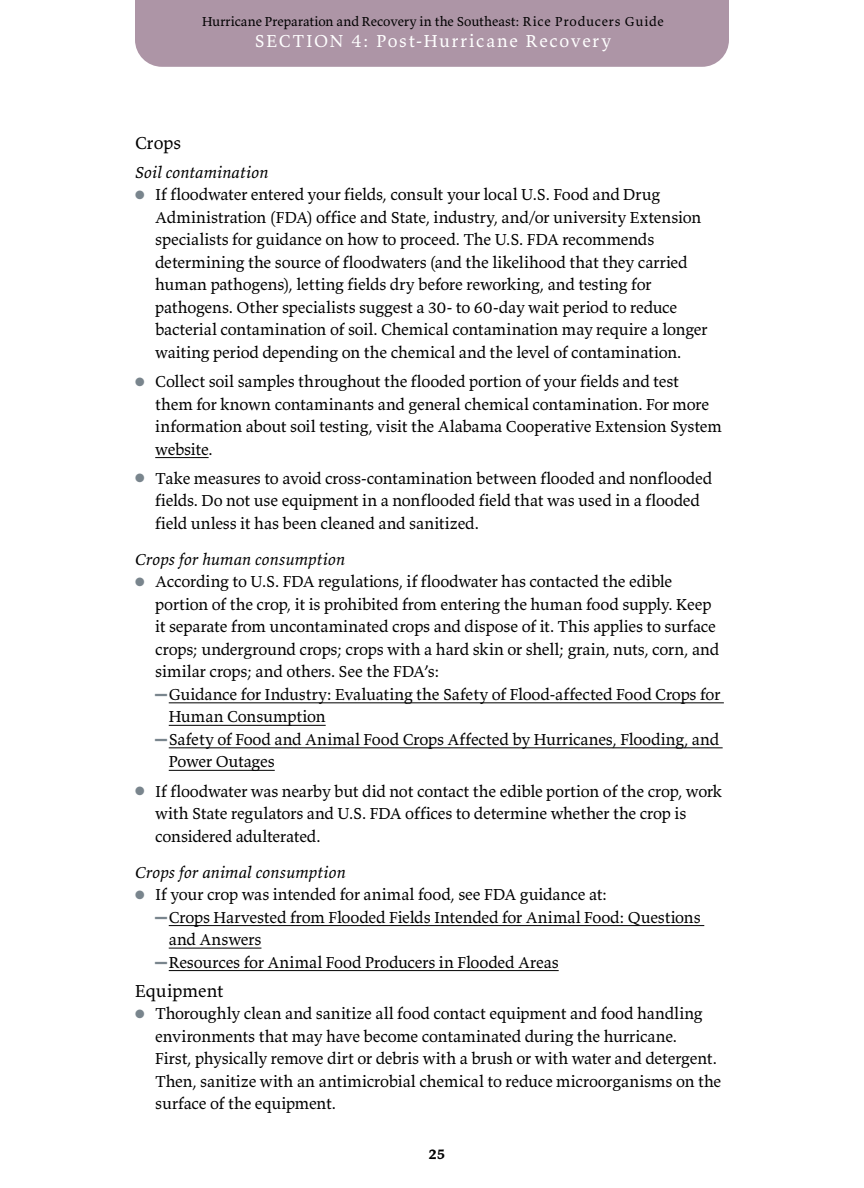
<style>
.page{position:relative;width:864px;height:1188px;background:#fff}
.page>*{position:absolute;margin:0;border:0;box-sizing:border-box;transform-origin:0 0}
.t1{font:18px "Valkyrie T3";letter-spacing:.095em;color:#fff}
.t2{font:18px "Valkyrie T3";letter-spacing:.005em;color:#000}
.t3{font:16.5px/22.5px "Valkyrie T3";letter-spacing:-.01em;color:#000}
.t4{font:italic 16.5px "Valkyrie T3";letter-spacing:.01em;color:#000}
.t5{font:700 15px "Valkyrie T3";color:#000}
.t6{font:13.5px "Valkyrie T3";letter-spacing:.01em;color:#000}
.s1{color:#79858d}
.s2{font-family:"Times New Roman";font-size:12px;color:#79858d}
</style>
<div class="page">
<div style="left:135px;top:0;width:594px;height:67px;background:#ad95a6"></div>
<hr style="left:155px;top:457px;width:54px;height:1px;background:#000">
<hr style="left:169px;top:703px;width:555px;height:1px;background:#000">
<hr style="left:169px;top:725px;width:157px;height:1px;background:#000">
<hr style="left:169px;top:748px;width:554px;height:1px;background:#000">
<hr style="left:169px;top:770px;width:106px;height:1px;background:#000">
<hr style="left:169px;top:925px;width:535px;height:1px;background:#000">
<hr style="left:169px;top:948px;width:92px;height:1px;background:#000">
<hr style="left:169px;top:970px;width:390px;height:1px;background:#000">
<p class="t6" style="left:202px;top:13px;width:463px">Hurricane Preparation and Recovery in the Southeast: Rice Producers Guide</p>
<p class="t1" style="left:255px;top:29px;width:358px">SECTION 4: Post-Hurricane Recovery</p>
<p class="t2" style="left:135px;top:131px;width:48px">Crops</p>
<p class="t4" style="left:135px;top:162px;width:135px">Soil contamination</p>
<p class="t3" style="left:155px;top:183px;width:554px;text-indent:-20px"><span class="s1">●</span> If floodwater entered your fields, consult your local U.S. Food and Drug Administration (FDA) office and State, industry, and/or university Extension specialists for guidance on how to proceed. The U.S. FDA recommends determining the source of floodwaters (and the likelihood that they carried human pathogens), letting fields dry before reworking, and testing for pathogens. Other specialists suggest a 30- to 60-day wait period to reduce bacterial contamination of soil. Chemical contamination may require a longer waiting period depending on the chemical and the level of contamination.</p>
<p class="t3" style="left:155px;top:370px;width:568px;text-indent:-20px"><span class="s1">●</span> Collect soil samples throughout the flooded portion of your fields and test<br>them for known contaminants and general chemical contamination. For more information about soil testing, visit the Alabama Cooperative Extension System website.</p>
<p class="t3" style="left:155px;top:467px;width:558px;text-indent:-20px"><span class="s1">●</span> Take measures to avoid cross-contamination between flooded and nonflooded fields. Do not use equipment in a nonflooded field that was used in a flooded field unless it has been cleaned and sanitized.</p>
<p class="t4" style="left:135px;top:549px;width:212px">Crops for human consumption</p>
<p class="t3" style="left:135px;top:570px;width:539px"><span class="s1">●</span> According to U.S. FDA regulations, if floodwater has contacted the edible</p>
<p class="t3" style="left:155px;top:593px;width:558px">portion of the crop, it is prohibited from entering the human food supply. Keep</p>
<p class="t3" style="left:155px;top:615px;width:562px">it separate from uncontaminated crops and dispose of it. This applies to surface</p>
<p class="t3" style="left:155px;top:638px;width:566px">crops; underground crops; crops with a hard skin or shell; grain, nuts, corn, and</p>
<p class="t3" style="left:155px;top:660px;width:286px">similar crops; and others. See the FDA’s:</p>
<p class="t3" style="left:155px;top:683px;width:567px"><span class="s2">▬</span>Guidance for Industry: Evaluating the Safety of Flood-affected Food Crops for</p>
<p class="t3" style="left:169px;top:705px;width:158px">Human Consumption</p>
<p class="t3" style="left:155px;top:728px;width:565px"><span class="s2">▬</span>Safety of Food and Animal Food Crops Affected by Hurricanes, Flooding, and</p>
<p class="t3" style="left:169px;top:750px;width:108px">Power Outages</p>
<p class="t3" style="left:155px;top:779px;width:568px;text-indent:-20px"><span class="s1">●</span> If floodwater was nearby but did not contact the edible portion of the crop, work with State regulators and U.S. FDA offices to determine whether the crop is considered adulterated.</p>
<p class="t4" style="left:135px;top:861px;width:212px">Crops for animal consumption</p>
<p class="t3" style="left:135px;top:883px;width:474px"><span class="s1">●</span> If your crop was intended for animal food, see FDA guidance at:</p>
<p class="t3" style="left:155px;top:905px;width:547px"><span class="s2">▬</span>Crops Harvested from Flooded Fields Intended for Animal Food: Questions</p>
<p class="t3" style="left:169px;top:928px;width:94px">and Answers</p>
<p class="t3" style="left:155px;top:950px;width:405px"><span class="s2">▬</span>Resources for Animal Food Producers in Flooded Areas</p>
<p class="t2" style="left:135px;top:979px;width:90px">Equipment</p>
<p class="t3" style="left:155px;top:1002px;width:568px;text-indent:-20px"><span class="s1">●</span> Thoroughly clean and sanitize all food contact equipment and food handling environments that may have become contaminated during the hurricane.<br>First, physically remove dirt or debris with a brush or with water and detergent.<br>Then, sanitize with an antimicrobial chemical to reduce microorganisms on the surface of the equipment.</p>
<p class="t5" style="left:429px;top:1144px;width:17px">25</p>
</div>
